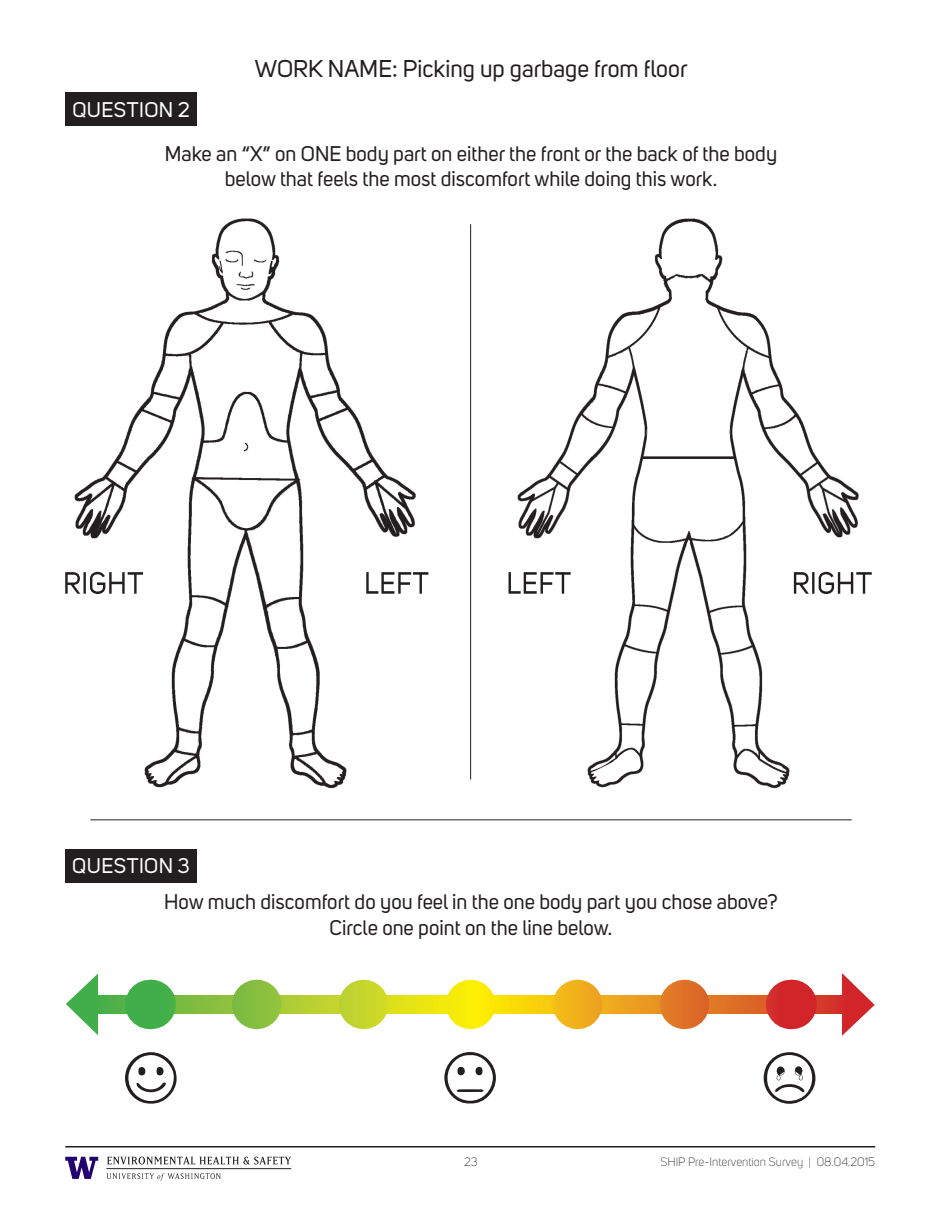
<style>
.page{position:relative;width:942px;height:1212px;background:#fff}
.page>*{position:absolute;margin:0;border:0;box-sizing:border-box;transform-origin:0 0}
.t1{font:24px "Uni Sans";color:#231f20}
.t2{font:21px/25.2px "Uni Sans";color:#231f20;text-align:center}
.t3{font:21px "Uni Sans";letter-spacing:.02em;color:#fff}
.t4{font:300 12px "Uni Sans";color:#231f20}
</style>
<div class="page">
<hr style="left:65px;top:1146px;width:810px;height:2px;background:#231f20">
<svg style="left:107px;top:1173px;width:114px;height:8px"></svg>
<hr style="left:106px;top:1168px;width:185px;height:1px;background:#231f20">
<svg style="left:65px;top:1157px;width:33px;height:22px"></svg>
<svg style="left:107px;top:1157px;width:184px;height:8px"></svg>
<div style="left:65px;top:849px;width:132px;height:33px;background:#231f20"></div>
<div style="left:65px;top:93px;width:132px;height:33px;background:#231f20"></div>
<img style="left:74px;top:218px;width:355px;height:571px">
<svg style="left:65px;top:572px;width:78px;height:22px"></svg>
<svg style="left:366px;top:572px;width:62px;height:22px"></svg>
<img style="left:517px;top:218px;width:342px;height:571px">
<svg style="left:794px;top:572px;width:78px;height:22px"></svg>
<svg style="left:509px;top:572px;width:62px;height:22px"></svg>
<svg style="left:764px;top:1052px;width:52px;height:52px"></svg>
<svg style="left:66px;top:973px;width:809px;height:63px"></svg>
<div style="left:99px;top:970px;width:743px;height:69px;background:#fff"></div>
<svg style="left:93px;top:996px;width:753px;height:17px;background:#908539"></svg>
<svg style="left:257px;top:980px;width:480px;height:49px"></svg>
<hr style="left:150px;top:980px;width:1px;height:49px;background:#fff">
<hr style="left:791px;top:980px;width:1px;height:49px;background:#fff">
<svg style="left:125px;top:1052px;width:52px;height:52px"></svg>
<div style="left:157px;top:1067px;width:7px;height:8px;background:#231f20;border-radius:50%"></div>
<div style="left:138px;top:1067px;width:7px;height:8px;background:#231f20;border-radius:50%"></div>
<svg style="left:444px;top:1052px;width:52px;height:52px"></svg>
<div style="left:457px;top:1067px;width:8px;height:8px;background:#231f20;border-radius:50%"></div>
<div style="left:475px;top:1067px;width:7px;height:8px;background:#231f20;border-radius:50%"></div>
<hr style="left:470px;top:224px;width:1px;height:556px;background:#231f20">
<hr style="left:90px;top:819px;width:762px;height:1px;background:#231f20">
<p class="t3" style="left:72px;top:98px;width:119px">QUESTION 2</p>
<p class="t1" style="left:255px;top:55px;width:434px">WORK NAME: Picking up garbage from floor</p>
<p class="t2" style="left:165px;top:141px;width:614px">Make an “X” on ONE body part on either the front or the back of the body below that feels the most discomfort while doing this work.</p>
<p class="t3" style="left:72px;top:854px;width:119px">QUESTION 3</p>
<p class="t2" style="left:164px;top:890px;width:615px">How much discomfort do you feel in the one body part you chose above?<br>Circle one point on the line below.</p>
<p class="t4" style="left:464px;top:1155px;width:15px">23</p>
<p class="t4" style="left:660px;top:1155px;width:216px">SHIP Pre-Intervention Survey | 08.04.2015</p>
</div>
